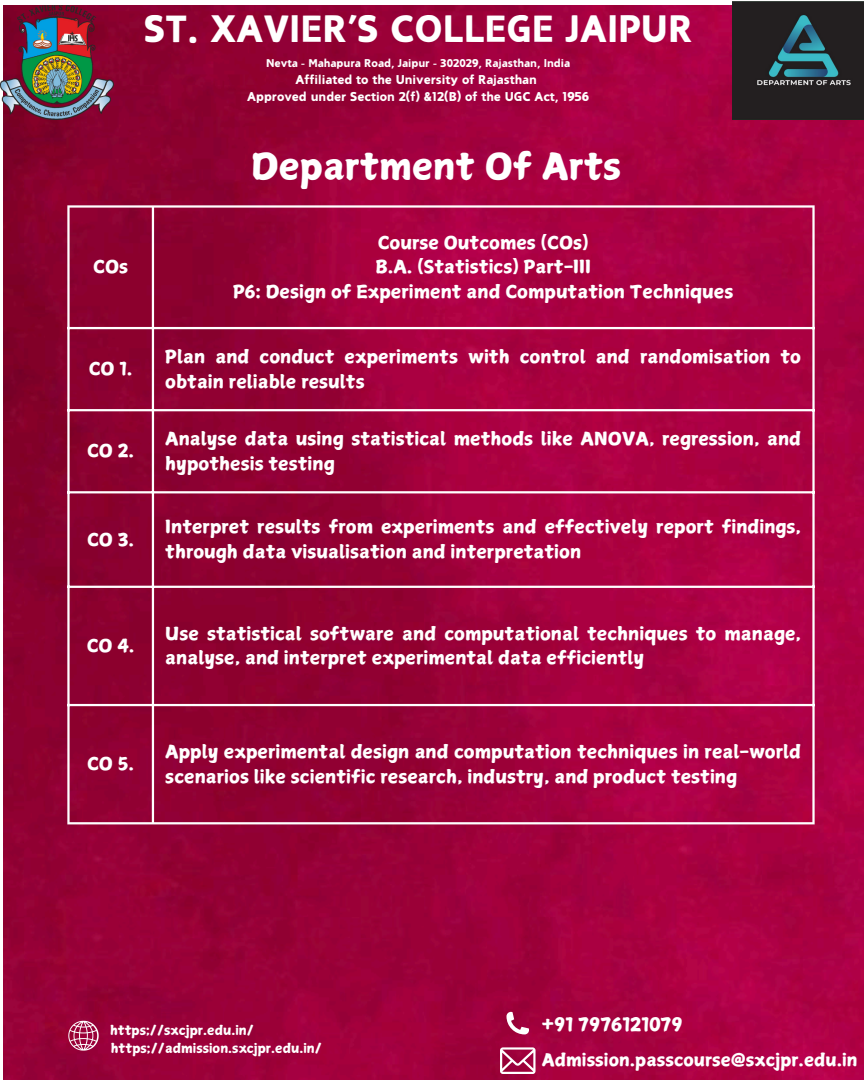
<style>
.page{position:relative;width:864px;height:1080px;background:#fff}
.page>*{position:absolute;margin:0;border:0;box-sizing:border-box;transform-origin:0 0}
.t1{font:900 38.17px "Canva Dainty";color:#fff}
.t2{font:36px "Canva Surname Fu";color:#fff}
.t3{font:18.75px "Canva Surname Fu";color:#fff}
.t4{font:18px/24.8px "Canva Surname Fu";color:#fff}
.t5{font:17.25px "Canva Surname Fu";color:#fff}
.t6{font:900 12.83px "Canva Dainty";color:#fff}
.t7{font:12.75px/17.4px "Canva Surname Fu";color:#fff}
.t8{font:900 11.32px "Canva Dainty";color:#fff}
</style>
<div class="page">
<img style="left:3px;top:6px;width:861px;height:1074px">
<img style="left:0;top:6px;width:114px;height:114px">
<img style="left:732px;top:1px;width:132px;height:118px">
<hr style="left:67px;top:208px;width:3px;height:614px;background:#fff">
<hr style="left:152px;top:208px;width:2px;height:614px;background:#fff">
<hr style="left:812px;top:208px;width:3px;height:614px;background:#fff">
<hr style="left:67px;top:205px;width:748px;height:3px;background:#fff">
<hr style="left:67px;top:327px;width:748px;height:2px;background:#fff">
<hr style="left:67px;top:409px;width:748px;height:2px;background:#fff">
<hr style="left:67px;top:491px;width:748px;height:2px;background:#fff">
<hr style="left:67px;top:586px;width:748px;height:2px;background:#fff">
<hr style="left:67px;top:704px;width:748px;height:2px;background:#fff">
<hr style="left:67px;top:822px;width:748px;height:2px;background:#fff">
<svg style="left:506px;top:1012px;width:23px;height:22px"></svg>
<svg style="left:500px;top:1047px;width:35px;height:27px"></svg>
<svg style="left:68px;top:1021px;width:31px;height:30px"></svg>
<p class="t1" style="left:144px;top:9px;width:550px">ST. XAVIER’S COLLEGE JAIPUR</p>
<p class="t8" style="left:266px;top:57px;width:306px">Nevta - Mahapura Road, Jaipur - 302029, Rajasthan, India</p>
<p class="t6" style="left:296px;top:73px;width:243px">Affiliated to the University of Rajasthan</p>
<p class="t6" style="left:247px;top:90px;width:343px">Approved under Section 2(f) &amp;12(B) of the UGC Act, 1956</p>
<p class="t4" style="left:93px;top:255px;width:36px">COs</p>
<h1 class="t4" style="left:89px;top:356px;width:45px">CO 1.</h1>
<p class="t4" style="left:87px;top:439px;width:49px">CO 2.</p>
<p class="t4" style="left:87px;top:527px;width:49px">CO 3.</p>
<p class="t4" style="left:87px;top:633px;width:49px">CO 4.</p>
<p class="t4" style="left:87px;top:751px;width:49px">CO 5.</p>
<p class="t2" style="left:251px;top:148px;width:372px">Department Of Arts</p>
<p class="t4" style="left:378px;top:230px;width:212px">Course Outcomes (COs)</p>
<p class="t4" style="left:376px;top:255px;width:217px">B.A. (Statistics) Part-III</p>
<p class="t4" style="left:233px;top:279px;width:502px">P6: Design of Experiment and Computation Techniques</p>
<p class="t4" style="left:165px;top:344px;width:637px">Plan and conduct experiments with control and randomisation to obtain reliable results</p>
<p class="t4" style="left:165px;top:426px;width:637px">Analyse data using statistical methods like ANOVA, regression, and hypothesis testing</p>
<p class="t4" style="left:165px;top:514px;width:637px">Interpret results from experiments and effectively report findings, through data visualisation and interpretation</p>
<p class="t4" style="left:165px;top:621px;width:637px">Use statistical software and computational techniques to manage, analyse, and interpret experimental data efficiently</p>
<p class="t4" style="left:165px;top:739px;width:637px">Apply experimental design and computation techniques in real-world scenarios like scientific research, industry, and product testing</p>
<p class="t7" style="left:110px;top:1022px;width:213px">https;//sxcjpr.edu.in/ https;//admission.sxcjpr.edu.in/</p>
<p class="t3" style="left:542px;top:1015px;width:142px">+91 7976121079</p>
<p class="t5" style="left:542px;top:1051px;width:317px">Admission.passcourse@sxcjpr.edu.in</p>
</div>
